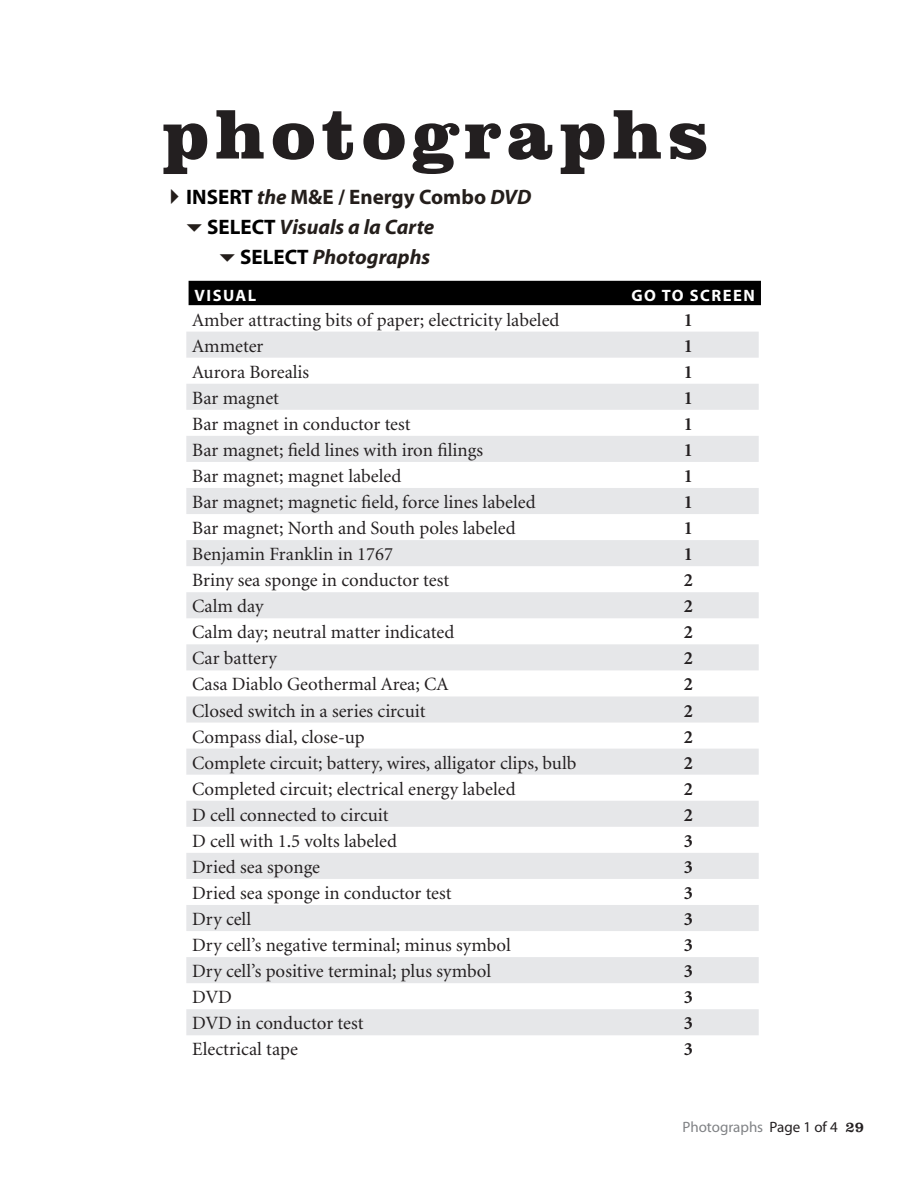
<style>
.page{position:relative;width:918px;height:1188px;background:#fff}
.page>*{position:absolute;margin:0;border:0;box-sizing:border-box;transform-origin:0 0}
.t1{font:900 72px "Clarendon BT";letter-spacing:.09em;color:#231f20}
.t2{font:italic 700 21px "Myriad";color:#241e1b}
.t3{font:700 21px "Myriad";color:#241e1b}
.t4{font:18.75px "Minion";color:#231f20}
.t5{font:700 18.75px "Minion";color:#231f20}
.t6{font:700 16.5px "Myriad";letter-spacing:.09em;color:#fff}
.t7{font:15px "Myriad";color:#808285}
.t8{font:15px "Clarendon BT";color:#231f20}
.s1{color:#000}
.s2{font-style:italic}
.s3{font-style:normal;color:#000}
.s4{color:#231f20}
</style>
<div class="page">
<svg style="left:186px;top:332px;width:573px;height:703px;fill:#e7e8ea"></svg>
<div style="left:189px;top:281px;width:572px;height:24px;background:#000"></div>
<h1 class="t1" style="left:162px;top:89px;width:548px">photographs</h1>
<p class="t3" style="left:162px;top:186px;width:371px">✔<span class="s1">INSERT</span> <span class="s2">the</span> M&amp;E / Energy Combo <span class="s2">DVD</span></p>
<p class="t2" style="left:207px;top:216px;width:229px"><span class="s3">SELECT</span> Visuals a la Carte</p>
<p class="t2" style="left:240px;top:246px;width:192px"><span class="s3">SELECT</span> Photographs</p>
<p class="t6" style="left:195px;top:287px;width:63px">VISUAL</p>
<p class="t6" style="left:632px;top:287px;width:125px">GO TO SCREEN</p>
<p class="t4" style="left:192px;top:310px;width:369px">Amber attracting bits of paper; electricity labeled</p>
<p class="t5" style="left:684px;top:310px;width:11px">1</p>
<p class="t4" style="left:192px;top:336px;width:73px">Ammeter</p>
<p class="t5" style="left:684px;top:336px;width:11px">1</p>
<p class="t4" style="left:192px;top:363px;width:118px">Aurora Borealis</p>
<p class="t5" style="left:684px;top:362px;width:11px">1</p>
<p class="t4" style="left:192px;top:389px;width:88px">Bar magnet</p>
<p class="t5" style="left:684px;top:388px;width:11px">1</p>
<p class="t4" style="left:192px;top:415px;width:220px">Bar magnet in conductor test</p>
<p class="t5" style="left:684px;top:414px;width:11px">1</p>
<p class="t4" style="left:192px;top:441px;width:292px">Bar magnet; field lines with iron filings</p>
<p class="t5" style="left:684px;top:440px;width:11px">1</p>
<p class="t4" style="left:192px;top:467px;width:211px">Bar magnet; magnet labeled</p>
<p class="t5" style="left:684px;top:466px;width:11px">1</p>
<p class="t4" style="left:192px;top:493px;width:345px">Bar magnet; magnetic field, force lines labeled</p>
<p class="t5" style="left:684px;top:492px;width:11px">1</p>
<p class="t4" style="left:192px;top:519px;width:325px">Bar magnet; North and South poles labeled</p>
<p class="t5" style="left:684px;top:519px;width:11px">1</p>
<p class="t4" style="left:192px;top:545px;width:202px">Benjamin Franklin in 1767</p>
<p class="t5" style="left:684px;top:545px;width:11px">1</p>
<p class="t4" style="left:192px;top:571px;width:258px">Briny sea sponge in conductor test</p>
<p class="t5" style="left:684px;top:571px;width:11px">2</p>
<p class="t4" style="left:192px;top:597px;width:73px">Calm day</p>
<p class="t5" style="left:684px;top:597px;width:11px">2</p>
<p class="t4" style="left:192px;top:623px;width:263px">Calm day; neutral matter indicated</p>
<p class="t5" style="left:684px;top:623px;width:11px">2</p>
<p class="t4" style="left:192px;top:649px;width:86px">Car battery</p>
<p class="t5" style="left:684px;top:649px;width:11px">2</p>
<p class="t4" style="left:192px;top:675px;width:258px">Casa Diablo Geothermal Area; CA</p>
<p class="t5" style="left:684px;top:675px;width:11px">2</p>
<p class="t4" style="left:192px;top:701px;width:235px">Closed switch in a series circuit</p>
<p class="t5" style="left:684px;top:701px;width:11px">2</p>
<p class="t4" style="left:192px;top:727px;width:174px">Compass dial, close-up</p>
<p class="t5" style="left:684px;top:727px;width:11px">2</p>
<p class="t4" style="left:192px;top:753px;width:386px">Complete circuit; battery, wires, alligator clips, bulb</p>
<p class="t5" style="left:684px;top:753px;width:11px">2</p>
<p class="t4" style="left:192px;top:780px;width:325px">Completed circuit; electrical energy labeled</p>
<p class="t5" style="left:684px;top:779px;width:11px">2</p>
<p class="t4" style="left:192px;top:806px;width:198px">D cell connected to circuit</p>
<p class="t5" style="left:684px;top:805px;width:11px">2</p>
<p class="t4" style="left:192px;top:832px;width:206px">D cell with 1.5 volts labeled</p>
<p class="t5" style="left:684px;top:831px;width:11px">3</p>
<p class="t4" style="left:192px;top:858px;width:129px">Dried sea sponge</p>
<p class="t5" style="left:684px;top:857px;width:11px">3</p>
<p class="t4" style="left:192px;top:884px;width:261px">Dried sea sponge in conductor test</p>
<p class="t5" style="left:684px;top:883px;width:11px">3</p>
<p class="t4" style="left:192px;top:910px;width:60px">Dry cell</p>
<p class="t5" style="left:684px;top:909px;width:11px">3</p>
<p class="t4" style="left:192px;top:936px;width:320px">Dry cell’s negative terminal; minus symbol</p>
<p class="t5" style="left:684px;top:936px;width:11px">3</p>
<p class="t4" style="left:192px;top:962px;width:300px">Dry cell’s positive terminal; plus symbol</p>
<p class="t5" style="left:684px;top:962px;width:11px">3</p>
<p class="t4" style="left:192px;top:988px;width:41px">DVD</p>
<p class="t5" style="left:684px;top:988px;width:11px">3</p>
<p class="t4" style="left:192px;top:1014px;width:173px">DVD in conductor test</p>
<p class="t5" style="left:684px;top:1014px;width:11px">3</p>
<p class="t4" style="left:192px;top:1040px;width:107px">Electrical tape</p>
<p class="t5" style="left:684px;top:1040px;width:11px">3</p>
<p class="t7" style="left:682px;top:1119px;width:157px">Photographs <span class="s4">Page 1 of 4</span></p>
<p class="t8" style="left:845px;top:1117px;width:20px">29</p>
</div>
